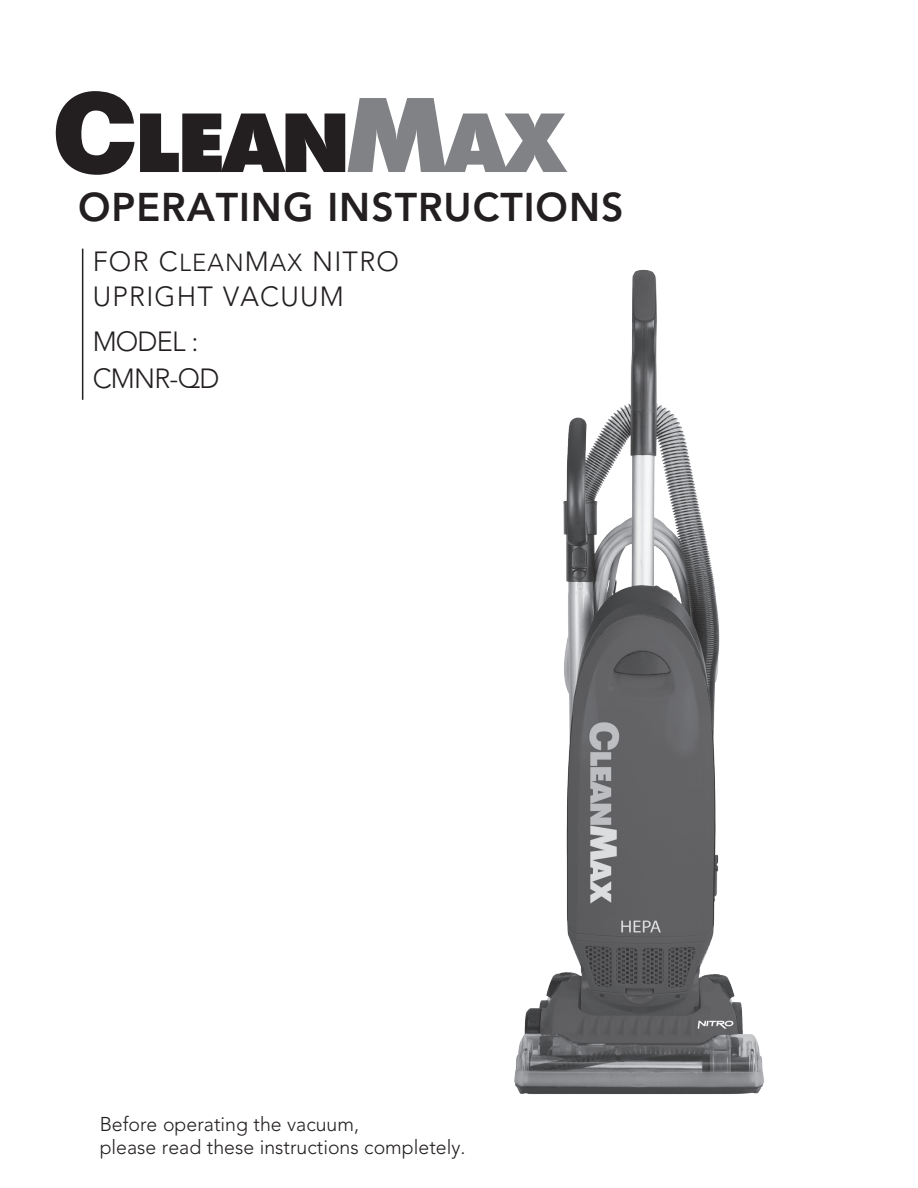
<style>
.page{position:relative;width:918px;height:1188px;background:#fff}
.page>*{position:absolute;margin:0;border:0;box-sizing:border-box;transform-origin:0 0}
.t1{font:800 81.3px "Tempest";color:#231f20}
.t2{font:800 39.75px "Avenir";letter-spacing:.025em;color:#231f20}
.t3{font:300 27.6px "Avenir";letter-spacing:.045em;color:#231f20}
.t4{font:300 19.95px/23.4px "Avenir";color:#231f20}
.s1{font-family:"Helvetica";font-weight:900;font-size:110.4px}
.s2{font-size:102.75px;color:#808285}
.s3{color:#808285}
.s4{font-size:24.45px}
</style>
<div class="page">
<hr style="left:82px;top:249px;width:1px;height:151px;background:#231f20">
<img style="left:514px;top:270px;width:250px;height:825px">
<p class="t1" style="left:53px;top:101px;width:515px"><span class="s1">C</span>LEAN<span class="s2">M</span><span class="s3">AX</span></p>
<p class="t2" style="left:78px;top:184px;width:547px">OPERATING INSTRUCTIONS</p>
<p class="t3" style="left:93px;top:246px;width:308px">FOR C<span class="s4">LEAN</span>M<span class="s4">AX</span> NITRO</p>
<p class="t3" style="left:93px;top:280px;width:252px">UPRIGHT VACUUM</p>
<p class="t3" style="left:93px;top:325px;width:107px">MODEL :</p>
<p class="t3" style="left:93px;top:363px;width:128px">CMNR-QD</p>
<p class="t4" style="left:100px;top:1112px;width:367px">Before operating the vacuum,<br>please read these instructions completely.</p>
</div>
